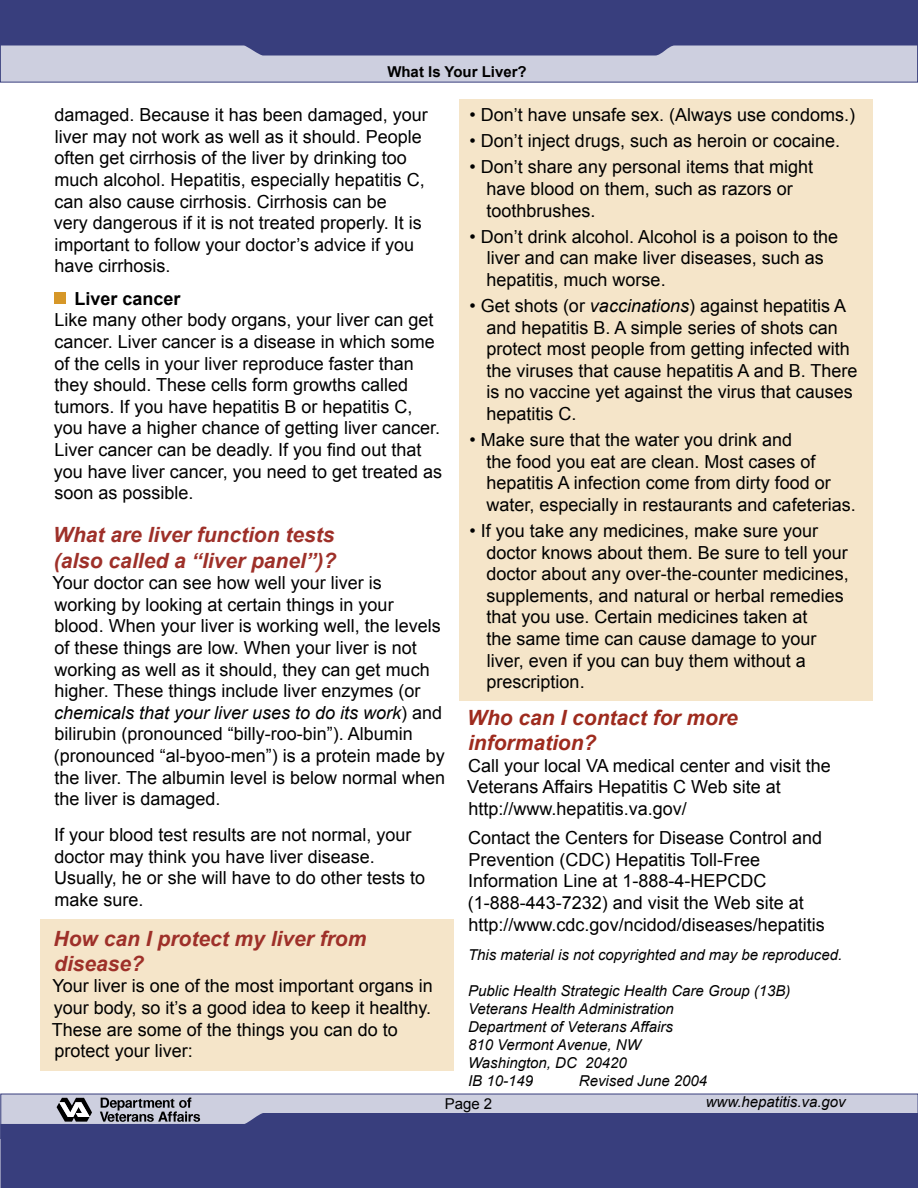
<style>
.page{position:relative;width:918px;height:1188px;background:#fff}
.page>*{position:absolute;margin:0;border:0;box-sizing:border-box;transform-origin:0 0}
.t1{font:italic 700 21px/25.2px "Arial";color:#9e3029}
.t2{font:italic 700 21px/25.2px "Arial";color:#9e2b1e}
.t3{font:18px/21.6px "Arial";color:#000}
.t4{font:700 18px "Arial";color:#000}
.t5{font:italic 15px/18px "Arial";color:#000}
.t6{font:700 15px "Arial";color:#000}
.t7{font:15px "Arial";color:#000}
.s1{font-style:italic}
</style>
<div class="page">
<div style="left:459px;top:99px;width:414px;height:601px;background:#f5e5c9"></div>
<div style="left:40px;top:920px;width:414px;height:151px;background:#f5e5c9"></div>
<div style="left:0;top:0;width:918px;height:82px;background:#cdcfdf"></div>
<svg style="left:0;top:0;width:918px;height:56px;background:#474d87"></svg>
<div style="left:1px;top:1094px;width:917px;height:45px;background:#cdcfdf"></div>
<div style="left:0;top:1113px;width:918px;height:75px;background:#383e7d"></div>
<svg style="left:57px;top:1098px;width:35px;height:24px"></svg>
<svg style="left:100px;top:1098px;width:100px;height:24px"></svg>
<div style="left:54px;top:292px;width:12px;height:12px;background:#d69728"></div>
<p class="t6" style="left:387px;top:62px;width:141px">What Is Your Liver?</p>
<p class="t3" style="left:54px;top:104px;width:375px">damaged. Because it has been damaged, your liver may not work as well as it should. People often get cirrhosis of the liver by drinking too much alcohol. Hepatitis, especially hepatitis C, can also cause cirrhosis. Cirrhosis can be<br>very dangerous if it is not treated properly. It is important to follow your doctor’s advice if you have cirrhosis.</p>
<p class="t4" style="left:74px;top:287px;width:108px">Liver cancer</p>
<p class="t3" style="left:54px;top:309px;width:390px">Like many other body organs, your liver can get cancer. Liver cancer is a disease in which some of the cells in your liver reproduce faster than they should. These cells form growths called tumors. If you have hepatitis B or hepatitis C, you have a higher chance of getting liver cancer.<br>Liver cancer can be deadly. If you find out that you have liver cancer, you need to get treated as soon as possible.</p>
<p class="t1" style="left:53px;top:523px;width:285px">What are liver function tests (also called a “liver panel”)?</p>
<p class="t3" style="left:52px;top:572px;width:394px">Your doctor can see how well your liver is working by looking at certain things in your<br>blood. When your liver is working well, the levels of these things are low. When your liver is not working as well as it should, they can get much higher. These things include liver enzymes (or <span class="s1">chemicals that your liver uses to do its work</span>) and bilirubin (pronounced “billy-roo-bin”). Albumin (pronounced “al-byoo-men”) is a protein made by the liver. The albumin level is below normal when the liver is damaged.</p>
<p class="t3" style="left:54px;top:824px;width:372px">If your blood test results are not normal, your doctor may think you have liver disease.<br>Usually, he or she will have to do other tests to make sure.</p>
<p class="t1" style="left:54px;top:926px;width:314px">How can I protect my liver from disease?</p>
<p class="t3" style="left:52px;top:975px;width:383px">Your liver is one of the most important organs in your body, so it’s a good idea to keep it healthy.<br>These are some of the things you can do to protect your liver:</p>
<p class="t3" style="left:470px;top:104px;width:387px">• Don’t have unsafe sex. (Always use condoms.)</p>
<p class="t3" style="left:470px;top:130px;width:372px">• Don’t inject drugs, such as heroin or cocaine.</p>
<p class="t3" style="left:486px;top:156px;width:328px;text-indent:-17px">• Don’t share any personal items that might have blood on them, such as razors or toothbrushes.</p>
<p class="t3" style="left:487px;top:226px;width:353px;text-indent:-17px">• Don’t drink alcohol. Alcohol is a poison to the liver and can make liver diseases, such as hepatitis, much worse.</p>
<p class="t3" style="left:486px;top:295px;width:372px;text-indent:-17px">• Get shots (or <span class="s1">vaccinations</span>) against hepatitis A and hepatitis B. A simple series of shots can protect most people from getting infected with the viruses that cause hepatitis A and B. There is no vaccine yet against the virus that causes hepatitis C.</p>
<p class="t3" style="left:486px;top:429px;width:371px;text-indent:-17px">• Make sure that the water you drink and<br>the food you eat are clean. Most cases of hepatitis A infection come from dirty food or water, especially in restaurants and cafeterias.</p>
<p class="t3" style="left:486px;top:520px;width:364px;text-indent:-17px">• If you take any medicines, make sure your doctor knows about them. Be sure to tell your doctor about any over-the-counter medicines, supplements, and natural or herbal remedies that you use. Certain medicines taken at<br>the same time can cause damage to your liver, even if you can buy them without a prescription.</p>
<p class="t2" style="left:467px;top:706px;width:272px">Who can I contact for more information?</p>
<p class="t3" style="left:467px;top:755px;width:365px">Call your local VA medical center and visit the<br>Veterans Affairs Hepatitis C Web site at http://www.hepatitis.va.gov/</p>
<p class="t3" style="left:468px;top:827px;width:358px">Contact the Centers for Disease Control and Prevention (CDC) Hepatitis Toll-Free Information Line at 1-888-4-HEPCDC (1-888-443-7232) and visit the Web site at http://www.cdc.gov/ncidod/diseases/hepatitis</p>
<p class="t5" style="left:468px;top:946px;width:376px">This material is not copyrighted and may be reproduced.</p>
<p class="t5" style="left:468px;top:982px;width:324px">Public Health Strategic Health Care Group (13B)<br>Veterans Health Administration<br>Department of Veterans Affairs<br>810 Vermont Avenue, NW<br>Washington, DC 20420<br>IB 10-149</p>
<p class="t5" style="left:579px;top:1072px;width:130px">Revised June 2004</p>
<p class="t7" style="left:445px;top:1094px;width:49px">Page 2</p>
<p class="t5" style="left:706px;top:1093px;width:142px">www.hepatitis.va.gov</p>
</div>
